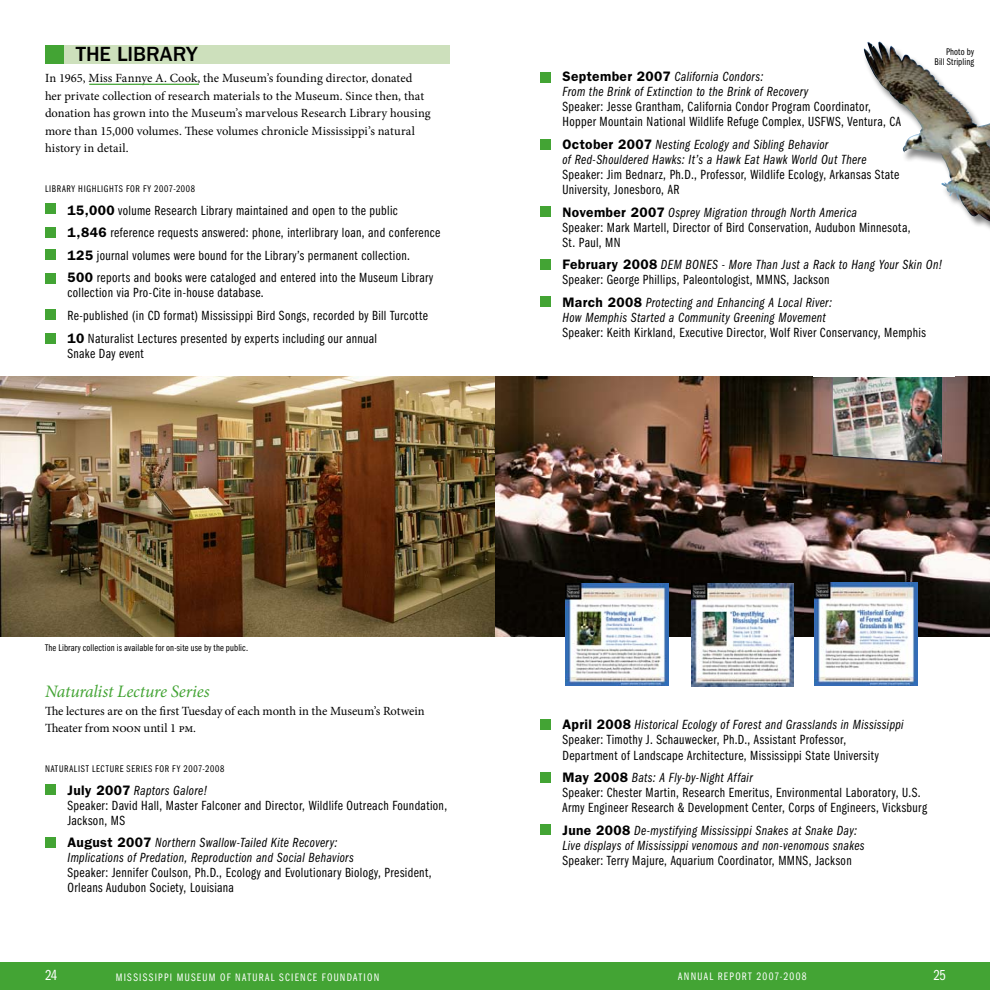
<style>
.page{position:relative;width:990px;height:990px;background:#fff}
.page>*{position:absolute;margin:0;border:0;box-sizing:border-box;transform-origin:0 0}
.t1{font:500 21.25px "ITC Franklin Gothic Std";letter-spacing:-.005em;color:#000}
.t2{font:italic 17.5px "Minion Pro";letter-spacing:-.01em;color:#43a434}
.t3{font:15px "Franklin Gothic Book Cmpr";color:#fff}
.t4{font:13.75px/15px "ITC Franklin Gothic Std Bk Cp";letter-spacing:.03em;color:#000}
.t5{font:13.75px/15px "ITC Franklin Gothic Std Bk Cp It";letter-spacing:.025em;color:#000}
.t6{font:12.5px/17.5px "Minion Pro";letter-spacing:.005em;color:#000}
.t7{font:11.25px "Franklin Gothic Book Cmpr";letter-spacing:.11em;color:#fff}
.t8{font:11.25px "ITC Franklin Gothic Std Bk Cp";letter-spacing:.115em;color:#fff}
.t9{font:10px/10px "ITC Franklin Gothic Std Bk Cp";letter-spacing:.01em;color:#000;text-align:right}
.t10{font:10px "ITC Franklin Gothic Std Bk Cp";letter-spacing:.075em;color:#000}
.s1{font-family:"ITC Franklin Gothic Std";font-weight:600}
</style>
<div class="page">
<div style="left:0;top:963px;width:495px;height:27px;background:#43a434"></div>
<div style="left:495px;top:963px;width:495px;height:27px;background:#43a434"></div>
<div style="left:45px;top:45px;width:405px;height:19px;background:#cde0bc"></div>
<div style="left:45px;top:45px;width:18px;height:19px;background:#43a434"></div>
<div style="left:45px;top:249px;width:11px;height:11px;background:#43a434"></div>
<div style="left:45px;top:333px;width:11px;height:11px;background:#43a434"></div>
<div style="left:45px;top:837px;width:11px;height:11px;background:#43a434"></div>
<div style="left:45px;top:227px;width:11px;height:11px;background:#43a434"></div>
<div style="left:45px;top:309px;width:11px;height:11px;background:#43a434"></div>
<div style="left:45px;top:784px;width:11px;height:11px;background:#43a434"></div>
<div style="left:45px;top:204px;width:11px;height:10px;background:#43a434"></div>
<div style="left:45px;top:273px;width:11px;height:11px;background:#43a434"></div>
<img style="left:0;top:377px;width:990px;height:260px">
<div style="left:540px;top:72px;width:11px;height:11px;background:#43a434"></div>
<div style="left:540px;top:140px;width:11px;height:10px;background:#43a434"></div>
<div style="left:540px;top:206px;width:11px;height:11px;background:#43a434"></div>
<div style="left:540px;top:259px;width:11px;height:11px;background:#43a434"></div>
<div style="left:540px;top:297px;width:11px;height:10px;background:#43a434"></div>
<div style="left:540px;top:772px;width:11px;height:11px;background:#43a434"></div>
<div style="left:540px;top:719px;width:11px;height:10px;background:#43a434"></div>
<div style="left:540px;top:824px;width:11px;height:11px;background:#43a434"></div>
<hr style="left:89px;top:84px;width:110px;height:1px;background:#43a434">
<div style="left:862px;top:42px;width:128px;height:190px;background:#000;opacity:.5"></div>
<img style="left:864px;top:41px;width:87px;height:143px">
<img style="left:691px;top:583px;width:103px;height:103px">
<img style="left:815px;top:582px;width:103px;height:103px">
<img style="left:833px;top:377px;width:109px;height:85px">
<img style="left:566px;top:583px;width:102px;height:103px">
<h1 class="t1" style="left:76px;top:43px;width:123px">TH E LIBRARY</h1>
<p class="t6" style="left:45px;top:69px;width:387px">In 1965, Miss Fannye A. Cook, the Museum’s founding director, donated her private collection of research materials to the Museum. Since then, that donation has grown into the Museum’s marvelous Research Library housing more than 15,000 volumes. These volumes chronicle Mississippi’s natural history in detail.</p>
<p class="t10" style="left:45px;top:183px;width:152px">LIBRARY HIGHLIGHTS FOR FY 2007-2008</p>
<p class="t4" style="left:68px;top:199px;width:374px;line-height:22.6px"><span class="s1">15,000</span> volume Research Library maintained and open to the public <span class="s1">1,846</span> reference requests answered: phone, interlibrary loan, and conference <span class="s1">125</span> journal volumes were bound for the Library’s permanent collection.<br><span class="s1">500</span> reports and books were cataloged and entered into the Museum Library</p>
<p class="t4" style="left:68px;top:282px;width:362px;line-height:22.6px">collection via Pro-Cite in-house database.<br>Re-published (in CD format) Mississippi Bird Songs, recorded by Bill Turcotte<br><span class="s1">10</span> Naturalist Lectures presented by experts including our annual</p>
<p class="t4" style="left:68px;top:346px;width:78px">Snake Day event</p>
<p class="t9" style="left:45px;top:643px;width:205px">The Library collection is available for on-site use by the public.</p>
<p class="t2" style="left:45px;top:679px;width:166px">Naturalist Lecture Series</p>
<p class="t6" style="left:45px;top:702px;width:381px">The lectures are on the first Tuesday of each month in the Museum’s Rotwein<br>Theater from noon until 1 pm.</p>
<p class="t10" style="left:45px;top:763px;width:181px">NATURALIST LECTURE SERIES FOR FY 2007-2008</p>
<p class="t5" style="left:68px;top:783px;width:141px"><span class="s1">July 2007</span> Raptors Galore!</p>
<p class="t4" style="left:67px;top:798px;width:381px">Speaker: David Hall, Master Falconer and Director, Wildlife Outreach Foundation,<br>Jackson, MS</p>
<p class="t5" style="left:67px;top:835px;width:288px"><span class="s1">August 2007</span> Northern Swallow-Tailed Kite Recovery:<br>Implications of Predation, Reproduction and Social Behaviors</p>
<p class="t4" style="left:67px;top:866px;width:366px">Speaker: Jennifer Coulson, Ph.D., Ecology and Evolutionary Biology, President,<br>Orleans Audubon Society, Louisiana</p>
<p class="t9" style="left:935px;top:47px;width:41px">Photo by<br>Bill Stripling</p>
<p class="t5" style="left:562px;top:69px;width:247px"><span class="s1">September 2007</span> California Condors:<br>From the Brink of Extinction to the Brink of Recovery</p>
<p class="t4" style="left:562px;top:100px;width:340px">Speaker: Jesse Grantham, California Condor Program Coordinator,<br>Hopper Mountain National Wildlife Refuge Complex, USFWS, Ventura, CA</p>
<p class="t5" style="left:562px;top:137px;width:306px"><span class="s1">October 2007</span> Nesting Ecology and Sibling Behavior<br>of Red-Shouldered Hawks: It’s a Hawk Eat Hawk World Out There</p>
<p class="t4" style="left:562px;top:167px;width:338px">Speaker: Jim Bednarz, Ph.D., Professor, Wildlife Ecology, Arkansas State<br>University, Jonesboro, AR</p>
<p class="t5" style="left:562px;top:205px;width:296px"><span class="s1">November 2007</span> Osprey Migration through North America</p>
<p class="t4" style="left:562px;top:220px;width:350px">Speaker: Mark Martell, Director of Bird Conservation, Audubon Minnesota,<br>St. Paul, MN</p>
<p class="t5" style="left:562px;top:258px;width:381px"><span class="s1">February 2008</span> DEM BONES - More Than Just a Rack to Hang Your Skin On!</p>
<p class="t4" style="left:562px;top:273px;width:269px">Speaker: George Phillips, Paleontologist, MMNS, Jackson</p>
<p class="t5" style="left:562px;top:295px;width:271px"><span class="s1">March 2008</span> Protecting and Enhancing A Local River:<br>How Memphis Started a Community Greening Movement</p>
<p class="t4" style="left:562px;top:325px;width:365px">Speaker: Keith Kirkland, Executive Director, Wolf River Conservancy, Memphis</p>
<p class="t5" style="left:562px;top:718px;width:343px"><span class="s1">April 2008</span> Historical Ecology of Forest and Grasslands in Mississippi</p>
<p class="t4" style="left:562px;top:733px;width:318px">Speaker: Timothy J. Schauwecker, Ph.D., Assistant Professor,<br>Department of Landscape Architecture, Mississippi State University</p>
<p class="t5" style="left:562px;top:770px;width:192px"><span class="s1">May 2008</span> Bats: A Fly-by-Night Affair</p>
<p class="t4" style="left:562px;top:785px;width:366px">Speaker: Chester Martin, Research Emeritus, Environmental Laboratory, U.S.<br>Army Engineer Research &amp; Development Center, Corps of Engineers, Vicksburg</p>
<p class="t5" style="left:562px;top:823px;width:304px"><span class="s1">June 2008</span> De-mystifying Mississippi Snakes at Snake Day:<br>Live displays of Mississippi venomous and non-venomous snakes</p>
<p class="t4" style="left:562px;top:853px;width:291px">Speaker: Terry Majure, Aquarium Coordinator, MMNS, Jackson</p>
<p class="t3" style="left:45px;top:967px;width:14px">24</p>
<p class="t7" style="left:116px;top:971px;width:14px">MISSISSIPPI</p>
<p class="t7" style="left:177px;top:971px;width:15px">MUSEU</p>
<p class="t7" style="left:209px;top:971px;width:51px">M OF NATURAL</p>
<p class="t7" style="left:279px;top:971px;width:6px">SCIE</p>
<p class="t7" style="left:300px;top:971px;width:80px">NCE FOUNDATION</p>
<p class="t8" style="left:678px;top:970px;width:130px">ANNUAL REPORT 2007-2008</p>
<p class="t3" style="left:933px;top:967px;width:14px">25</p>
</div>
